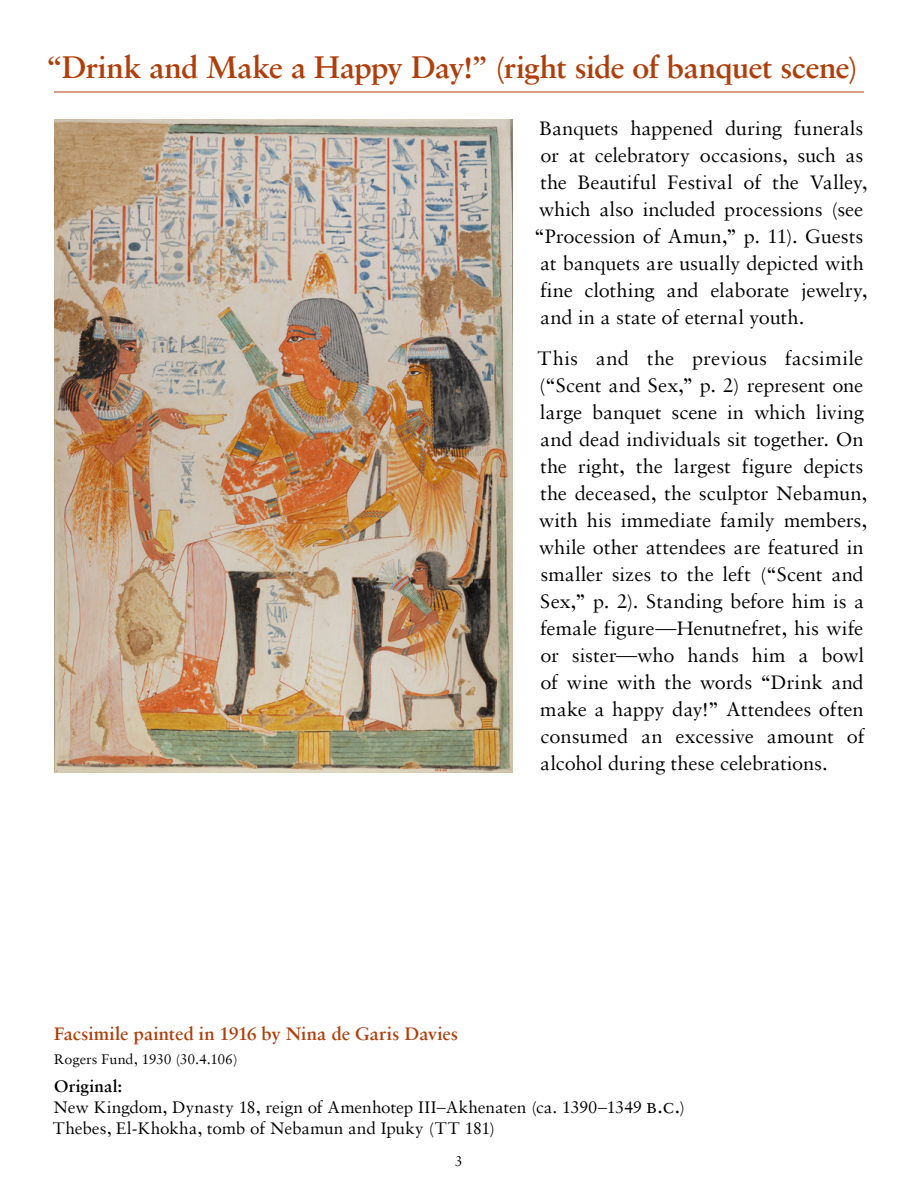
<style>
.page{position:relative;width:918px;height:1188px;background:#fff}
.page>*{position:absolute;margin:0;border:0;box-sizing:border-box;transform-origin:0 0}
.t1{font:33px "Sabon MT Semi Bold Os F";letter-spacing:-.025em;color:#b03e0a}
.t2{font:21px/27px "Sabon";letter-spacing:-.005em;color:#000}
.t3{font:600 19.5px "Sabon";letter-spacing:-.005em;color:#b03e0a}
.t4{font:18px/21px "Sabon";letter-spacing:-.005em;color:#000}
.t5{font:15px "Sabon";letter-spacing:.005em;color:#000}
.s1{font-weight:600}
.s2{font-family:"Sabon MTSC Os F";font-size:21.75px}
</style>
<div class="page">
<hr style="left:54px;top:92px;width:810px;height:1px;background:#b03e0a">
<img style="left:54px;top:120px;width:459px;height:653px">
<h1 class="t1" style="left:46px;top:47px;width:813px">“Drink and Make a Happy Day!” (right side of banquet scene)</h1>
<p class="t2" style="left:535px;top:114px;width:334px">Banquets happened during funerals or at celebratory occasions, such as the Beautiful Festival of the Valley, which also included processions (see “Procession of Amun,” p. 11). Guests at banquets are usually depicted with fine clothing and elaborate jewelry, and in a state of eternal youth.</p>
<p class="t2" style="left:537px;top:344px;width:332px">This and the previous facsimile (“Scent and Sex,” p. 2) represent one large banquet scene in which living and dead individuals sit together. On the right, the largest figure depicts the deceased, the sculptor Nebamun, with his immediate family members, while other attendees are featured in smaller sizes to the left (“Scent and Sex,” p. 2). Standing before him is a female figure—Henutnefret, his wife or sister—who hands him a bowl of wine with the words “Drink and make a happy day!” Attendees often consumed an excessive amount of alcohol during these celebrations.</p>
<p class="t3" style="left:54px;top:1022px;width:406px">Facsimile painted in 1916 by Nina de Garis Davies</p>
<p class="t5" style="left:54px;top:1050px;width:185px">Rogers Fund, 1930 (30.4.106)</p>
<p class="t4" style="left:53px;top:1075px;width:634px"><span class="s1">Original:<br></span>New Kingdom, Dynasty 18, reign of Amenhotep III–Akhenaten (ca. 1390–1349 <span class="s2">b.c.</span>)<br>Thebes, El-Khokha, tomb of Nebamun and Ipuky (TT 181)</p>
<p class="t5" style="left:455px;top:1152px;width:9px">3</p>
</div>
